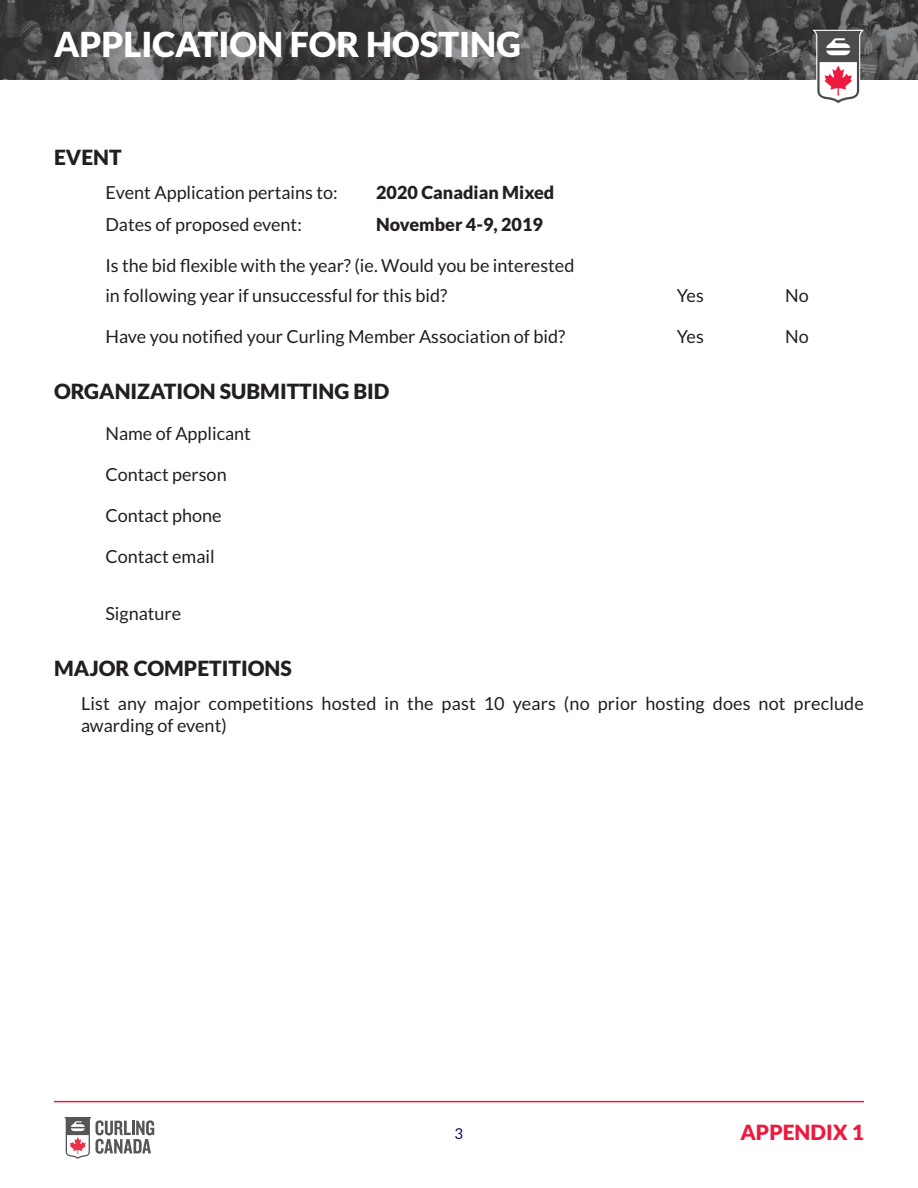
<style>
.page{position:relative;width:918px;height:1188px;background:#fff}
.page>*{position:absolute;margin:0;border:0;box-sizing:border-box;transform-origin:0 0}
.t1{font:900 34.5px "Lato";color:#fff}
.t2{font:900 21px "Lato";color:#231f20}
.t3{font:900 21px "Lato";color:#ed1a40}
.t4{font:18px/30px "Lato";color:#231f20}
.t5{font:900 18px "Lato";color:#231f20}
.t6{font:15px "Lato";color:#1a0e60}
</style>
<div class="page">
<img style="left:0;top:0;width:918px;height:80px">
<svg style="left:64px;top:1117px;width:90px;height:42px"></svg>
<hr style="left:54px;top:1101px;width:810px;height:1px;background:#ed1a40">
<svg style="left:813px;top:30px;width:51px;height:74px"></svg>
<h1 class="t1" style="left:54px;top:25px;width:468px">APPLICATION FOR HOSTING</h1>
<p class="t2" style="left:54px;top:146px;width:69px">EVENT</p>
<p class="t4" style="left:105px;top:178px;width:234px">Event Application pertains to:</p>
<p class="t5" style="left:376px;top:182px;width:180px">2020 Canadian Mixed</p>
<p class="t4" style="left:105px;top:210px;width:198px">Dates of proposed event:</p>
<p class="t5" style="left:376px;top:215px;width:168px">November 4-9, 2019</p>
<p class="t4" style="left:105px;top:251px;width:471px">Is the bid flexible with the year? (ie. Would you be interested in following year if unsuccessful for this bid?</p>
<p class="t4" style="left:677px;top:281px;width:29px">Yes</p>
<p class="t4" style="left:785px;top:281px;width:25px">No</p>
<p class="t4" style="left:105px;top:322px;width:461px">Have you notified your Curling Member Association of bid?</p>
<p class="t4" style="left:677px;top:322px;width:29px">Yes</p>
<p class="t4" style="left:785px;top:322px;width:25px">No</p>
<p class="t2" style="left:54px;top:380px;width:337px">ORGANIZATION SUBMITTING BID</p>
<p class="t4" style="left:105px;top:419px;width:147px">Name of Applicant</p>
<p class="t4" style="left:105px;top:460px;width:123px">Contact person</p>
<p class="t4" style="left:105px;top:501px;width:118px">Contact phone</p>
<p class="t4" style="left:105px;top:541px;width:111px">Contact email</p>
<p class="t4" style="left:105px;top:599px;width:77px">Signature</p>
<p class="t2" style="left:54px;top:657px;width:239px">MAJOR COMPETITIONS</p>
<p class="t4" style="left:81px;top:693px;width:784px;line-height:21.6px">List any major competitions hosted in the past 10 years (no prior hosting does not preclude awarding of event)</p>
<p class="t6" style="left:455px;top:1125px;width:10px">3</p>
<p class="t3" style="left:740px;top:1121px;width:125px">APPENDIX 1</p>
</div>
